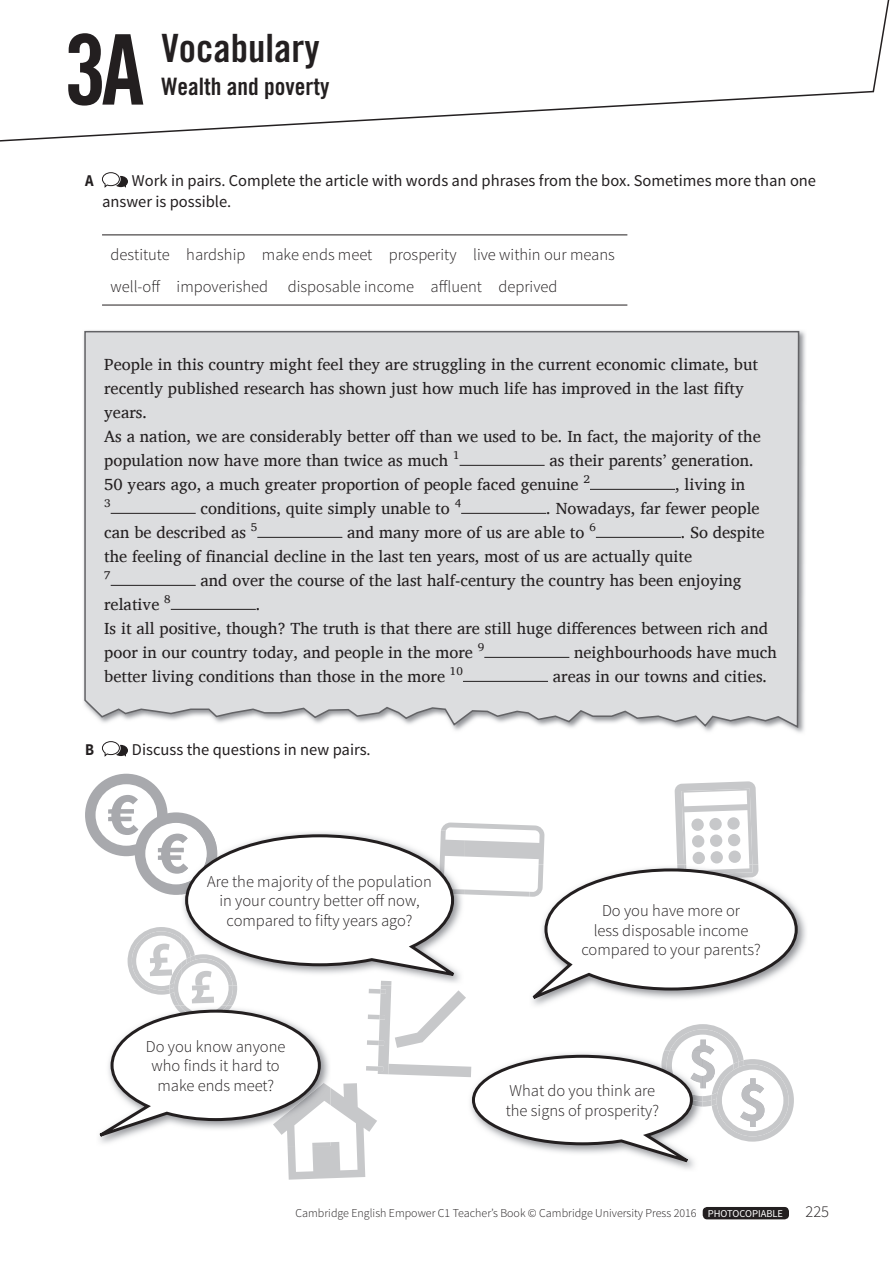
<style>
.page{position:relative;width:893px;height:1263px;background:#fff}
.page>*{position:absolute;margin:0;border:0;box-sizing:border-box;transform-origin:0 0}
.t1{font:97.5px "Trade Gothic LT Std Bd Cn 20";color:#231f20}
.t2{font:39px "Trade Gothic LT Std Bd Cn 20";color:#231f20}
.t3{font:24px "Trade Gothic LT Std Bd Cn 20";color:#231f20}
.t4{font:16.5px/24px "Charis SIL";color:#231f20}
.t5{font:300 16.5px/19.5px "Source Sans Pro";color:#231f20;text-align:center}
.t6{font:16.5px/21px "Source Sans Pro";color:#231f20}
.t7{font:700 16.5px "Source Sans Pro";color:#231f20;scale:.9 1}
.t8{font:300 12px "Source Sans Pro";color:#231f20}
.t9{font:11.55px "Charis SIL";color:#231f20}
.s1{font-weight:400;font-size:10.5px;color:#fff}
</style>
<div class="page">
<div style="left:703px;top:1207px;width:86px;height:12px;background:#231f20;border-radius:4px"></div>
<svg style="left:0;top:0;width:890px;height:142px"></svg>
<div style="left:84px;top:330px;width:716px;height:399px;background:#dcdddf"></div>
<svg style="left:102px;top:172px;width:26px;height:16px"></svg>
<hr style="left:102px;top:234px;width:525px;height:1px;background:#231f20">
<hr style="left:102px;top:305px;width:525px;height:1px;background:#231f20">
<hr style="left:460px;top:465px;width:85px;height:1px;background:#231f20">
<hr style="left:590px;top:489px;width:85px;height:1px;background:#231f20">
<hr style="left:111px;top:513px;width:85px;height:1px;background:#231f20">
<hr style="left:461px;top:513px;width:85px;height:1px;background:#231f20">
<hr style="left:257px;top:537px;width:85px;height:1px;background:#231f20">
<hr style="left:596px;top:537px;width:85px;height:1px;background:#231f20">
<hr style="left:111px;top:585px;width:85px;height:1px;background:#231f20">
<hr style="left:171px;top:609px;width:85px;height:1px;background:#231f20">
<hr style="left:484px;top:657px;width:85px;height:1px;background:#231f20">
<hr style="left:463px;top:681px;width:85px;height:1px;background:#231f20">
<svg style="left:102px;top:741px;width:26px;height:16px"></svg>
<img style="left:799px;top:912px;width:7px;height:42px">
<svg style="left:85px;top:774px;width:714px;height:406px"></svg>
<h1 class="t1" style="left:64px;top:11px;width:82px">3A</h1>
<h2 class="t2" style="left:162px;top:24px;width:160px">Vocabulary</h2>
<h3 class="t3" style="left:162px;top:72px;width:169px">Wealth and poverty</h3>
<p class="t7" style="left:85px;top:170px;width:11px">A</p>
<p class="t6" style="left:102px;top:171px;width:716px;text-indent:30px">Work in pairs. Complete the article with words and phrases from the box. Sometimes more than one answer is possible.</p>
<p class="t5" style="left:111px;top:238px;width:506px;line-height:32.2px;text-align:left">destitute hardship make ends meet prosperity live within our means well-off impoverished disposable income affluent deprived</p>
<p class="t4" style="left:104px;top:352px;width:658px">People in this country might feel they are struggling in the current economic climate, but recently published research has shown just how much life has improved in the last fifty years.<br>As a nation, we are considerably better off than we used to be. In fact, the majority of the population now have more than twice as much <sup>1</sup></p>
<p class="t4" style="left:104px;top:448px;width:651px;text-indent:445px">as their parents’ generation.<br>50 years ago, a much greater proportion of people faced genuine <sup>2</sup></p>
<p class="t4" style="left:675px;top:472px;width:72px">, living in</p>
<p class="t9" style="left:104px;top:496px;width:8px">3</p>
<p class="t4" style="left:201px;top:496px;width:262px">conditions, quite simply unable to <sup>4</sup></p>
<p class="t4" style="left:546px;top:496px;width:215px">. Nowadays, far fewer people</p>
<p class="t4" style="left:104px;top:520px;width:155px">can be described as <sup>5</sup></p>
<p class="t4" style="left:347px;top:520px;width:250px">and many more of us are able to <sup>6</sup></p>
<p class="t4" style="left:104px;top:520px;width:662px;text-indent:577px">. So despite the feeling of financial decline in the last ten years, most of us are actually quite</p>
<p class="t9" style="left:104px;top:568px;width:8px">7</p>
<p class="t4" style="left:201px;top:568px;width:542px">and over the course of the last half-century the country has been enjoying</p>
<p class="t4" style="left:104px;top:592px;width:68px">relative <sup>8</sup></p>
<p class="t4" style="left:104px;top:592px;width:665px;text-indent:152px">.<br>Is it all positive, though? The truth is that there are still huge differences between rich and poor in our country today, and people in the more <sup>9</sup></p>
<p class="t4" style="left:574px;top:640px;width:204px">neighbourhoods have much</p>
<p class="t4" style="left:104px;top:664px;width:360px">better living conditions than those in the more <sup>10</sup></p>
<p class="t4" style="left:553px;top:664px;width:216px">areas in our towns and cities.</p>
<p class="t7" style="left:85px;top:739px;width:11px">B</p>
<p class="t6" style="left:132px;top:739px;width:240px">Discuss the questions in new pairs.</p>
<p class="t5" style="left:207px;top:872px;width:226px">Are the majority of the population in your country better off now, compared to fifty years ago?</p>
<p class="t5" style="left:146px;top:1037px;width:141px">Do you know anyone who finds it hard to make ends meet?</p>
<p class="t5" style="left:581px;top:901px;width:181px">Do you have more or<br>less disposable income compared to your parents?</p>
<p class="t5" style="left:506px;top:1081px;width:155px;text-align:left">What do you think are the signs of prosperity?</p>
<p class="t8" style="left:295px;top:1206px;width:489px">Cambridge English Empower C1 Teacher’s Book © Cambridge University Press 2016 <span class="s1">PHOTOCOPIABLE</span></p>
<p class="t5" style="left:805px;top:1202px;width:25px">225</p>
</div>
